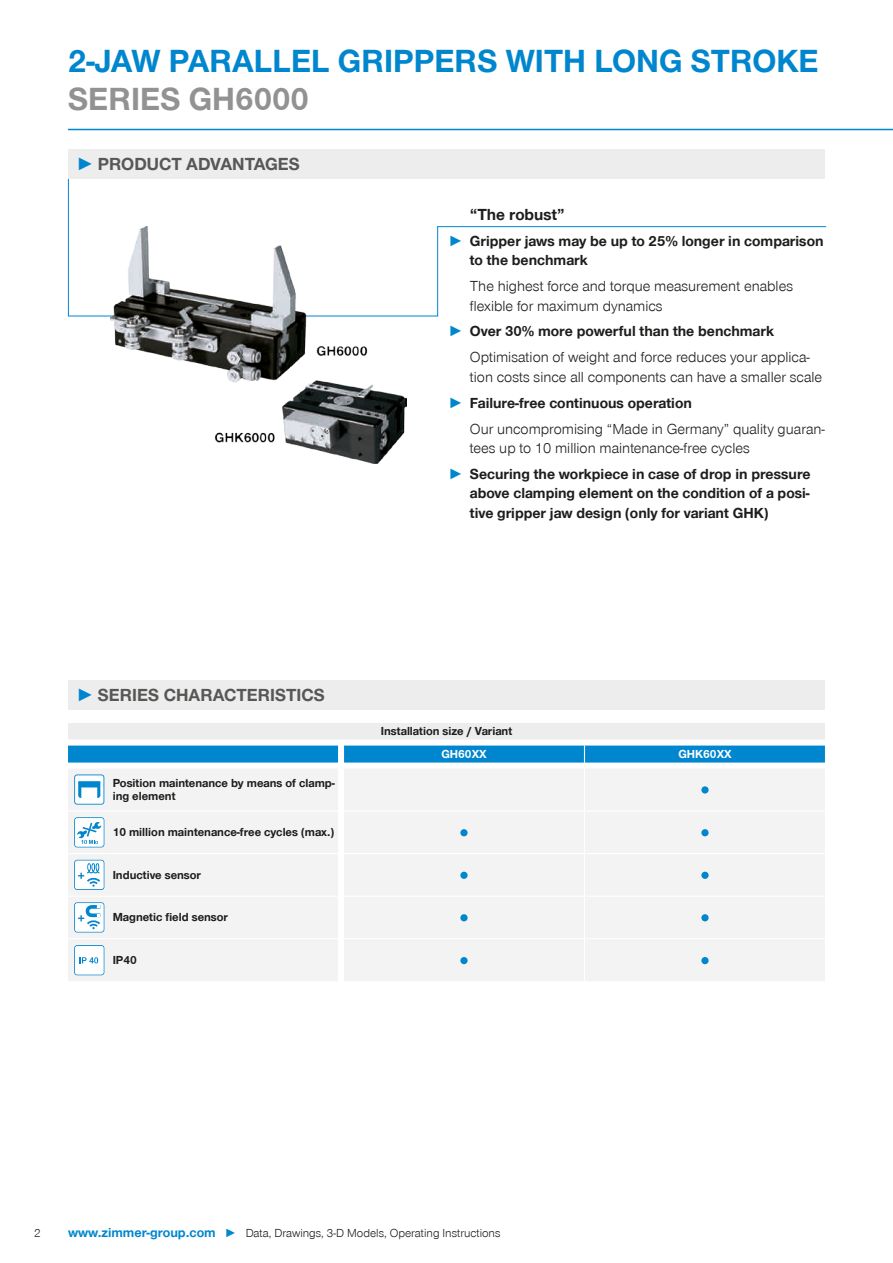
<style>
.page{position:relative;width:893px;height:1263px;background:#fff}
.page>*{position:absolute;margin:0;border:0;box-sizing:border-box;transform-origin:0 0}
.CB_AF_Headline_22_25{font:700 33px/37.5px "Zimmer Group Sans Global";color:#0086ce}
.t1{font:700 18px "Zimmer Group Sans Global";color:#575756}
.CB_AF_Prodvort_MKTHe{font:700 16.5px "Zimmer Group Sans Global";color:#1d1d1b}
.t2{font:700 15px/19.5px "Zimmer Group Sans Global";color:#1d1d1b}
.CB_AF_Prodvort_Body{font:300 15px/19.5px "Zimmer Group Sans Global";color:#1d1d1b}
.CB_AF_Tab_Bestellnum{font:700 12px/13.5px "Zimmer Group Sans Global";color:#1d1d1b}
.CB_AF_Seitenzahl_lin{font:300 12px "Zimmer Group Sans Global";color:#1d1d1b}
.CB_AF_Fußnote_zentri{font:700 12px "Zimmer Group Sans Global";color:#1d1d1b}
.CB_AF_Fußnote_zentri-2{font:700 12px "Zimmer Group Sans Global";color:#fff}
.s1{color:#939292}
.s2{font-family:"Zimmer Group Sans";color:#0086ce}
.s3{font-weight:700;font-size:13.5px;color:#0086ce}
.s4{color:#0086ce}
</style>
<div class="page">
<svg style="left:68px;top:179px;width:759px;height:138px"></svg>
<img style="left:111px;top:226px;width:295px;height:237px">
<hr style="left:68px;top:129px;width:825px;height:1px;background:#0086ce">
<div style="left:68px;top:149px;width:757px;height:30px;background:#ededed"></div>
<div style="left:68px;top:680px;width:757px;height:30px;background:#ededed"></div>
<div style="left:68px;top:722px;width:757px;height:17px;background:#ededed"></div>
<svg style="left:68px;top:739px;width:757px;height:24px"></svg>
<div style="left:68px;top:769px;width:757px;height:212px;background:#f3f3f3"></div>
<hr style="left:68px;top:938px;width:43px;height:1px;background:#fff">
<hr style="left:111px;top:938px;width:227px;height:1px;background:#fff">
<hr style="left:344px;top:938px;width:240px;height:1px;background:#fff">
<hr style="left:585px;top:938px;width:240px;height:1px;background:#fff">
<hr style="left:584px;top:768px;width:1px;height:42px;background:#fff">
<hr style="left:584px;top:812px;width:1px;height:41px;background:#fff">
<hr style="left:584px;top:854px;width:1px;height:41px;background:#fff">
<hr style="left:584px;top:897px;width:1px;height:42px;background:#fff">
<hr style="left:584px;top:939px;width:1px;height:42px;background:#fff">
<hr style="left:68px;top:895px;width:43px;height:2px;background:#fff">
<hr style="left:111px;top:895px;width:227px;height:2px;background:#fff">
<svg style="left:338px;top:895px;width:6px;height:2px"></svg>
<svg style="left:68px;top:745px;width:757px;height:17px;background:#0a8bd0"></svg>
<hr style="left:68px;top:810px;width:43px;height:2px;background:#fff">
<hr style="left:111px;top:810px;width:227px;height:2px;background:#fff">
<svg style="left:338px;top:810px;width:6px;height:2px"></svg>
<hr style="left:344px;top:810px;width:240px;height:2px;background:#fff">
<hr style="left:584px;top:810px;width:241px;height:2px;background:#fff">
<hr style="left:344px;top:853px;width:240px;height:1px;background:#fff">
<hr style="left:584px;top:853px;width:241px;height:1px;background:#fff">
<hr style="left:344px;top:895px;width:240px;height:2px;background:#fff">
<hr style="left:584px;top:895px;width:241px;height:2px;background:#fff">
<hr style="left:68px;top:853px;width:43px;height:1px;background:#fff">
<hr style="left:111px;top:853px;width:227px;height:1px;background:#fff">
<svg style="left:74px;top:774px;width:30px;height:31px"></svg>
<div style="left:701px;top:786px;width:8px;height:7px;background:#0086ce;border-radius:50%"></div>
<svg style="left:74px;top:817px;width:30px;height:30px"></svg>
<div style="left:460px;top:829px;width:8px;height:7px;background:#0086ce;border-radius:50%"></div>
<div style="left:701px;top:829px;width:8px;height:7px;background:#0086ce;border-radius:50%"></div>
<svg style="left:74px;top:860px;width:30px;height:30px"></svg>
<div style="left:460px;top:872px;width:8px;height:7px;background:#0086ce;border-radius:50%"></div>
<div style="left:701px;top:872px;width:8px;height:7px;background:#0086ce;border-radius:50%"></div>
<svg style="left:74px;top:902px;width:30px;height:30px"></svg>
<div style="left:460px;top:914px;width:8px;height:7px;background:#0086ce;border-radius:50%"></div>
<div style="left:701px;top:914px;width:8px;height:7px;background:#0086ce;border-radius:50%"></div>
<svg style="left:74px;top:945px;width:30px;height:30px"></svg>
<div style="left:460px;top:957px;width:8px;height:7px;background:#0086ce;border-radius:50%"></div>
<div style="left:701px;top:957px;width:8px;height:7px;background:#0086ce;border-radius:50%"></div>
<p class="CB_AF_Headline_22_25" style="left:68px;top:42px;width:752px">2-JAW PARALLEL GRIPPERS WITH LONG STROKE<br><span class="s1">SERIES GH6000</span></p>
<p class="t1" style="left:77px;top:153px;width:225px"><span class="s2">►</span> PRODUCT ADVANTAGES</p>
<p class="CB_AF_Prodvort_MKTHe" style="left:470px;top:204px;width:96px">“The robust”</p>
<p class="t2" style="left:470px;top:231px;width:355px;text-indent:-21px"><span class="s2">►</span> Gripper jaws may be up to 25% longer in comparison to the benchmark</p>
<p class="CB_AF_Prodvort_Body" style="left:470px;top:276px;width:325px">The highest force and torque measurement enables flexible for maximum dynamics</p>
<p class="t2" style="left:449px;top:321px;width:327px"><span class="s2">►</span> Over 30% more powerful than the benchmark</p>
<p class="CB_AF_Prodvort_Body" style="left:470px;top:347px;width:354px">Optimisation of weight and force reduces your applica&shy;tion costs since all components can have a smaller scale</p>
<p class="t2" style="left:449px;top:393px;width:245px"><span class="s2">►</span> Failure-free continuous operation</p>
<p class="CB_AF_Prodvort_Body" style="left:470px;top:419px;width:357px">Our uncompromising “Made in Germany” quality guaran&shy;tees up to 10 million maintenance-free cycles</p>
<p class="t2" style="left:470px;top:464px;width:342px;text-align:justify;text-indent:-21px"><span class="s2">►</span> Securing the workpiece in case of drop in pressure above clamping element on the condition of a posi&shy;tive gripper jaw design (only for variant GHK)</p>
<p class="t1" style="left:77px;top:684px;width:250px"><span class="s2">►</span> SERIES CHARACTERISTICS</p>
<p class="CB_AF_Tab_Bestellnum" style="left:113px;top:776px;width:224px">Position maintenance by means of clamp&shy;ing element</p>
<p class="CB_AF_Tab_Bestellnum" style="left:113px;top:825px;width:223px">10 million maintenance-free cycles (max.)</p>
<p class="CB_AF_Tab_Bestellnum" style="left:113px;top:868px;width:90px">Inductive sensor</p>
<p class="CB_AF_Tab_Bestellnum" style="left:113px;top:910px;width:117px">Magnetic field sensor</p>
<p class="CB_AF_Tab_Bestellnum" style="left:113px;top:953px;width:26px">IP40</p>
<p class="CB_AF_Fußnote_zentri" style="left:381px;top:724px;width:133px">Installation size / Variant</p>
<p class="CB_AF_Fußnote_zentri-2" style="left:441px;top:747px;width:47px">GH60XX</p>
<p class="CB_AF_Fußnote_zentri-2" style="left:678px;top:747px;width:55px">GHK60XX</p>
<p class="CB_AF_Seitenzahl_lin" style="left:34px;top:1226px;width:8px">2</p>
<p class="CB_AF_Seitenzahl_lin" style="left:68px;top:1226px;width:434px"><span class="s3">www.zimmer-group.com</span> <span class="s4">►</span> Data, Drawings, 3-D Models, Operating Instructions</p>
</div>
